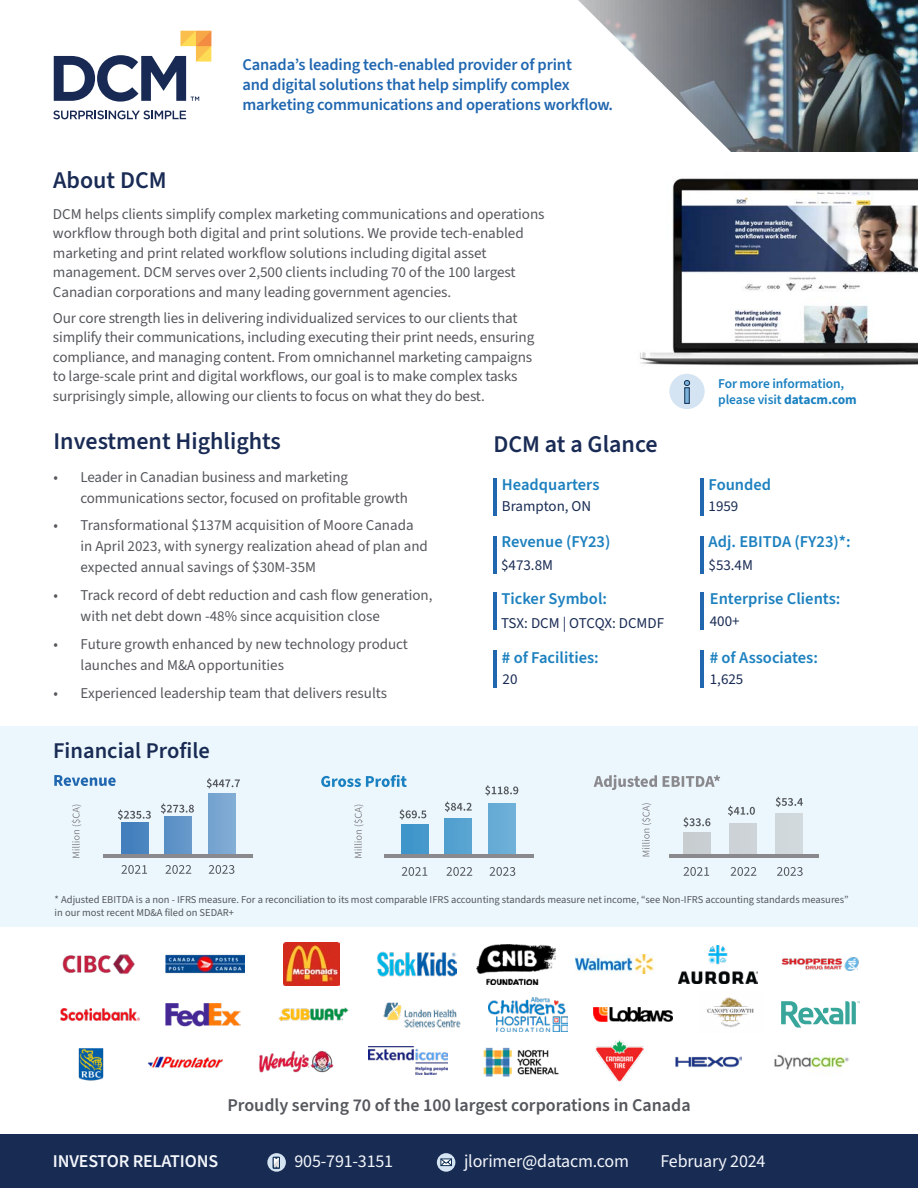
<style>
.page{position:relative;width:918px;height:1188px;background:#fff}
.page>*{position:absolute;margin:0;border:0;box-sizing:border-box;transform-origin:0 0}
.t1{font:600 24px "Source Sans 3";color:#192b54}
.t2{font:600 22.5px "Source Sans 3";color:#192b54}
.t3{font:600 18px "Source Sans Pro";color:#54575c}
.t4{font:18px "Source Sans 3";letter-spacing:-.01em;color:#f3f6fb}
.t5{font:600 18px "Source Sans 3";letter-spacing:-.01em;color:#f3f6fb}
.t6{font:600 16.5px/19.8px "Source Sans 3";letter-spacing:-.01em;color:#2067b0}
.t7{font:600 16.5px "Source Sans Pro";color:#1d81bf}
.t8{font:15px/19.5px "Source Sans 3";letter-spacing:-.005em;color:#54575c}
.t9{font:15px "Source Sans 3";color:#192b54}
.t10{font:600 13.5px/16.2px "Source Sans Pro";letter-spacing:-.01em;color:#1b81c0}
.t11{font:10.5px/12.6px "Source Sans 3";color:#54575c}
.s1{font-family:"Source Sans 3"}
.s2{font-family:"Source Sans 3";font-weight:700}
</style>
<div class="page">
<img style="left:62px;top:954px;width:73px;height:20px">
<img style="left:61px;top:1009px;width:78px;height:11px">
<img style="left:78px;top:1048px;width:26px;height:33px">
<img style="left:165px;top:954px;width:79px;height:20px">
<img style="left:165px;top:1003px;width:76px;height:24px">
<img style="left:148px;top:1056px;width:75px;height:13px">
<img style="left:283px;top:943px;width:56px;height:42px">
<img style="left:278px;top:1007px;width:71px;height:15px">
<img style="left:259px;top:1050px;width:75px;height:23px">
<img style="left:378px;top:951px;width:78px;height:26px">
<img style="left:383px;top:1002px;width:78px;height:26px">
<img style="left:369px;top:1046px;width:78px;height:29px">
<img style="left:476px;top:944px;width:79px;height:40px">
<img style="left:489px;top:998px;width:78px;height:33px">
<img style="left:483px;top:1047px;width:76px;height:30px">
<img style="left:575px;top:955px;width:79px;height:19px">
<img style="left:594px;top:1007px;width:79px;height:14px">
<img style="left:596px;top:1040px;width:47px;height:42px">
<img style="left:678px;top:945px;width:79px;height:38px">
<img style="left:706px;top:997px;width:48px;height:31px">
<img style="left:675px;top:1056px;width:66px;height:12px">
<img style="left:781px;top:957px;width:78px;height:14px">
<svg style="left:781px;top:1001px;width:79px;height:27px"></svg>
<img style="left:774px;top:1053px;width:76px;height:20px">
<div style="left:0;top:727px;width:918px;height:200px;background:#ebf7fc"></div>
<div style="left:0;top:1134px;width:918px;height:54px;background:#182b53"></div>
<img style="left:737px;top:0;width:181px;height:152px">
<svg style="left:53px;top:0;width:684px;height:152px"></svg>
<svg style="left:53px;top:110px;width:133px;height:9px"></svg>
<svg style="left:54px;top:31px;width:157px;height:71px"></svg>
<svg style="left:54px;top:775px;width:62px;height:11px"></svg>
<svg style="left:321px;top:775px;width:86px;height:12px"></svg>
<svg style="left:594px;top:775px;width:126px;height:15px"></svg>
<div style="left:209px;top:793px;width:27px;height:61px;background:#7ca8d2"></div>
<div style="left:165px;top:817px;width:27px;height:37px;background:#6094c8"></div>
<div style="left:121px;top:822px;width:27px;height:32px;background:#4581be"></div>
<div style="left:489px;top:803px;width:27px;height:51px;background:#6aadd6"></div>
<div style="left:445px;top:818px;width:27px;height:36px;background:#56a2d1"></div>
<div style="left:401px;top:824px;width:27px;height:30px;background:#4297cb"></div>
<div style="left:776px;top:814px;width:27px;height:40px;background:#d1d9dc"></div>
<div style="left:729px;top:823px;width:27px;height:31px;background:#cdd3d6"></div>
<div style="left:684px;top:832px;width:27px;height:22px;background:#c8ced1"></div>
<hr style="left:103px;top:854px;width:149px;height:3px;background:#8a898e">
<hr style="left:384px;top:854px;width:149px;height:3px;background:#8a898e">
<hr style="left:669px;top:854px;width:149px;height:3px;background:#8a898e">
<svg style="left:72px;top:805px;width:9px;height:53px"></svg>
<svg style="left:121px;top:865px;width:26px;height:9px"></svg>
<svg style="left:118px;top:810px;width:33px;height:10px"></svg>
<svg style="left:399px;top:809px;width:27px;height:11px"></svg>
<svg style="left:683px;top:817px;width:27px;height:10px"></svg>
<svg style="left:161px;top:804px;width:33px;height:10px"></svg>
<svg style="left:445px;top:802px;width:27px;height:10px"></svg>
<svg style="left:728px;top:806px;width:27px;height:10px"></svg>
<svg style="left:207px;top:778px;width:33px;height:10px"></svg>
<svg style="left:485px;top:785px;width:33px;height:11px"></svg>
<svg style="left:776px;top:797px;width:27px;height:10px"></svg>
<svg style="left:402px;top:867px;width:25px;height:9px"></svg>
<svg style="left:684px;top:867px;width:25px;height:9px"></svg>
<svg style="left:166px;top:865px;width:25px;height:9px"></svg>
<svg style="left:447px;top:867px;width:25px;height:9px"></svg>
<svg style="left:731px;top:867px;width:25px;height:9px"></svg>
<svg style="left:209px;top:865px;width:25px;height:9px"></svg>
<svg style="left:490px;top:867px;width:25px;height:9px"></svg>
<svg style="left:777px;top:867px;width:26px;height:9px"></svg>
<svg style="left:354px;top:805px;width:10px;height:53px"></svg>
<svg style="left:642px;top:803px;width:9px;height:54px"></svg>
<img style="left:640px;top:178px;width:278px;height:199px">
<hr style="left:493px;top:479px;width:4px;height:37px;background:#2067b0">
<hr style="left:700px;top:479px;width:3px;height:37px;background:#2067b0">
<hr style="left:493px;top:537px;width:4px;height:37px;background:#2067b0">
<hr style="left:700px;top:537px;width:3px;height:37px;background:#2067b0">
<hr style="left:493px;top:593px;width:4px;height:37px;background:#2067b0">
<hr style="left:700px;top:593px;width:3px;height:37px;background:#2067b0">
<hr style="left:493px;top:651px;width:4px;height:37px;background:#2067b0">
<hr style="left:700px;top:651px;width:3px;height:37px;background:#2067b0">
<div style="left:669px;top:374px;width:36px;height:35px;background:#d4e4f2;border-radius:50%"></div>
<svg style="left:684px;top:380px;width:6px;height:24px"></svg>
<svg style="left:267px;top:1153px;width:19px;height:19px"></svg>
<svg style="left:273px;top:1157px;width:7px;height:12px"></svg>
<svg style="left:437px;top:1153px;width:18px;height:19px"></svg>
<svg style="left:440px;top:1158px;width:12px;height:8px"></svg>
<p class="t1" style="left:53px;top:164px;width:115px">About DCM</p>
<p class="t6" style="left:242px;top:55px;width:372px">Canada’s leading tech-enabled provider of print<br>and digital solutions that help simplify complex marketing communications and operations workflow.</p>
<p class="t8" style="left:53px;top:204px;width:493px">DCM helps clients simplify complex marketing communications and operations workflow through both digital and print solutions. We provide tech-enabled marketing and print related workflow solutions including digital asset management. DCM serves over 2,500 clients including 70 of the 100 largest Canadian corporations and many leading government agencies.</p>
<p class="t8" style="left:53px;top:308px;width:483px">Our core strength lies in delivering individualized services to our clients that simplify their communications, including executing their print needs, ensuring compliance, and managing content. From omnichannel marketing campaigns to large-scale print and digital workflows, our goal is to make complex tasks surprisingly simple, allowing our clients to focus on what they do best.</p>
<p class="t10" style="left:718px;top:376px;width:140px">For more information, <span class="s1">please visit</span> <span class="s2">datacm.com</span></p>
<p class="t1" style="left:54px;top:426px;width:229px">Investment Highlights</p>
<p class="t1" style="left:493px;top:429px;width:166px">DCM at a Glance</p>
<p class="t7" style="left:502px;top:473px;width:99px">Headquarters</p>
<p class="t9" style="left:502px;top:497px;width:91px">Brampton, ON</p>
<p class="t9" style="left:709px;top:496px;width:31px">1959</p>
<p class="t8" style="left:81px;top:466px;width:329px;line-height:21px;text-indent:-27px">• Leader in Canadian business and marketing communications sector, focused on profitable growth</p>
<p class="t8" style="left:81px;top:515px;width:349px;line-height:21px;text-indent:-27px">• Transformational $137M acquisition of Moore Canada in April 2023, with synergy realization ahead of plan and expected annual savings of $30M-35M</p>
<p class="t8" style="left:81px;top:585px;width:354px;line-height:21px;text-indent:-27px">• Track record of debt reduction and cash flow generation, with net debt down -48% since acquisition close</p>
<p class="t8" style="left:81px;top:633px;width:329px;line-height:21px;text-indent:-27px">• Future growth enhanced by new technology product launches and M&amp;A opportunities</p>
<p class="t8" style="left:54px;top:683px;width:335px">• Experienced leadership team that delivers results</p>
<p class="t7" style="left:709px;top:473px;width:64px">Founded</p>
<p class="t7" style="left:501px;top:531px;width:110px">Revenue (FY23)</p>
<p class="t7" style="left:709px;top:531px;width:144px">Adj. EBITDA (FY23)*:</p>
<p class="t9" style="left:501px;top:556px;width:53px">$473.8M</p>
<p class="t9" style="left:709px;top:556px;width:46px">$53.4M</p>
<p class="t7" style="left:501px;top:587px;width:107px">Ticker Symbol:</p>
<p class="t7" style="left:710px;top:587px;width:132px">Enterprise Clients:</p>
<p class="t9" style="left:501px;top:613px;width:165px">TSX: DCM | OTCQX: DCMDF</p>
<p class="t9" style="left:710px;top:612px;width:31px">400+</p>
<p class="t7" style="left:502px;top:646px;width:98px"># of Facilities:</p>
<p class="t7" style="left:710px;top:646px;width:110px"># of Associates:</p>
<p class="t9" style="left:503px;top:670px;width:16px">20</p>
<p class="t9" style="left:710px;top:670px;width:35px">1,625</p>
<p class="t2" style="left:53px;top:737px;width:158px">Financial Profile</p>
<p class="t11" style="left:55px;top:893px;width:795px">* Adjusted EBITDA is a non - IFRS measure. For a reconciliation to its most comparable IFRS accounting standards measure net income, “see Non-IFRS accounting standards measures” in our most recent MD&amp;A filed on SEDAR+</p>
<p class="t3" style="left:227px;top:1093px;width:465px">Proudly serving 70 of the 100 largest corporations in Canada</p>
<p class="t5" style="left:53px;top:1150px;width:167px">INVESTOR RELATIONS</p>
<p class="t4" style="left:295px;top:1150px;width:100px">905-791-3151</p>
<p class="t4" style="left:464px;top:1150px;width:167px">jlorimer@datacm.com</p>
<p class="t4" style="left:661px;top:1150px;width:106px">February 2024</p>
</div>
